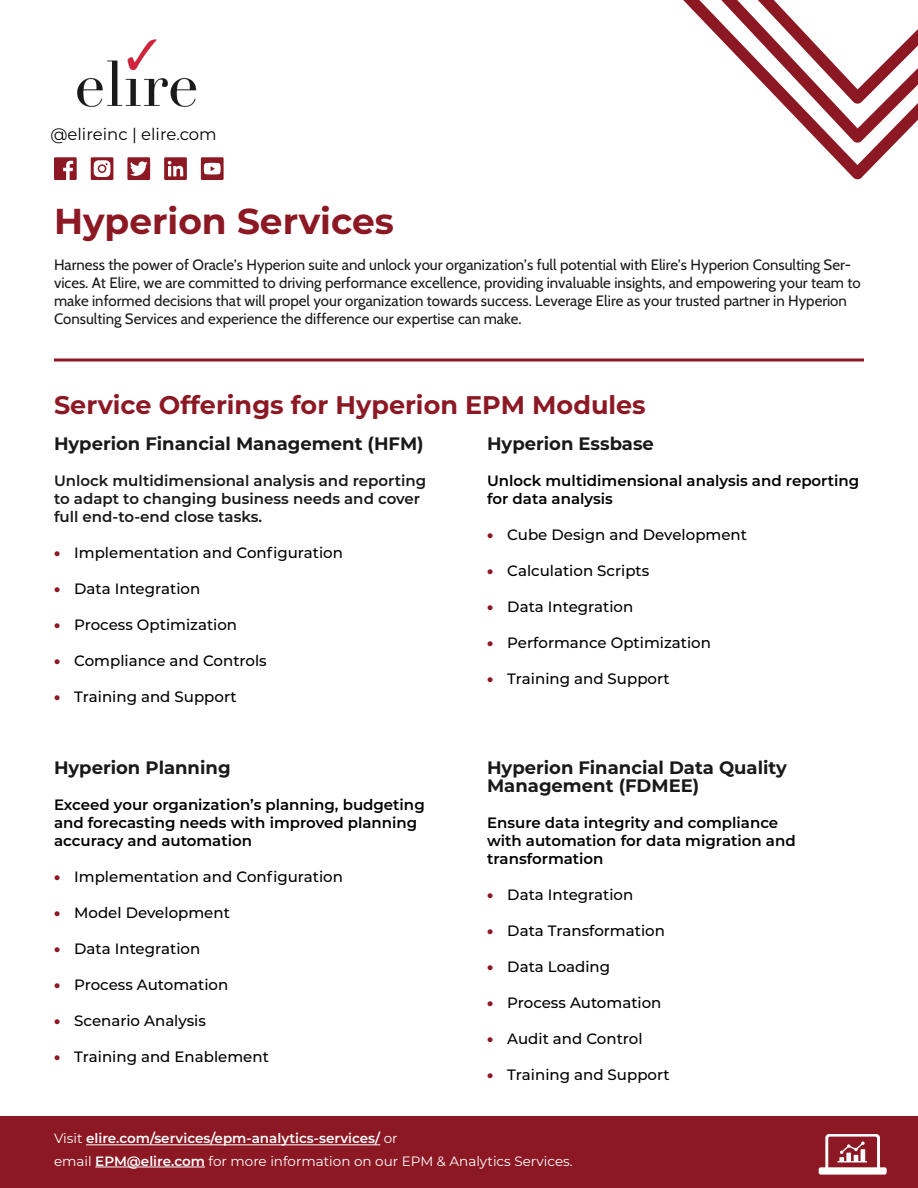
<style>
.page{position:relative;width:918px;height:1188px;background:#fff}
.page>*{position:absolute;margin:0;border:0;box-sizing:border-box;transform-origin:0 0}
.t1{font:700 36px "Montserrat";color:#8c1824}
.t2{font:700 25.5px "Montserrat";color:#8c1824}
.t3{font:700 18px/18px "Montserrat";color:#19191a}
.t4{font:16.5px "Montserrat";color:#000}
.t5{font:500 15px "Montserrat";color:#000}
.t6{font:15px/18px "Cabin";color:#19191a}
.t7{font:600 15px/18px "Montserrat";color:#000}
.t8{font:600 15px/18px "Montserrat";color:#19191a}
.t9{font:13.5px/22.2px "Montserrat";color:#fff}
.s1{font-weight:900;color:#8c1824}
.s2{font-weight:600}
</style>
<div class="page">
<div style="left:0;top:1116px;width:918px;height:72px;background:#8c1824"></div>
<svg style="left:683px;top:0;width:235px;height:179px"></svg>
<img style="left:77px;top:39px;width:120px;height:68px">
<svg style="left:54px;top:157px;width:23px;height:23px"></svg>
<svg style="left:91px;top:157px;width:22px;height:23px"></svg>
<svg style="left:127px;top:157px;width:23px;height:23px"></svg>
<svg style="left:164px;top:157px;width:23px;height:23px"></svg>
<svg style="left:201px;top:157px;width:23px;height:23px"></svg>
<hr style="left:86px;top:1145px;width:294px;height:1px;background:#fff">
<hr style="left:95px;top:1167px;width:110px;height:1px;background:#fff">
<svg style="left:819px;top:1134px;width:68px;height:41px"></svg>
<svg style="left:54px;top:358px;width:810px;height:4px"></svg>
<p class="t4" style="left:51px;top:123px;width:168px">@elireinc | elire.com</p>
<h1 class="t1" style="left:54px;top:195px;width:341px">Hyperion Services</h1>
<p class="t6" style="left:54px;top:255px;width:808px">Harness the power of Oracle’s Hyperion suite and unlock your organization’s full potential with Elire’s Hyperion Consulting Ser&shy;vices. At Elire, we are committed to driving performance excellence, providing invaluable insights, and empowering your team to make informed decisions that will propel your organization towards success. Leverage Elire as your trusted partner in Hyperion Consulting Services and experience the difference our expertise can make.</p>
<h2 class="t2" style="left:54px;top:387px;width:593px">Service Offerings for Hyperion EPM Modules</h2>
<p class="t3" style="left:54px;top:434px;width:371px">Hyperion Financial Management (HFM)</p>
<p class="t8" style="left:54px;top:471px;width:374px">Unlock multidimensional analysis and reporting to adapt to changing business needs and cover full end-to-end close tasks.</p>
<p class="t5" style="left:54px;top:542px;width:291px"><span class="s1">•</span> Implementation and Configuration</p>
<p class="t5" style="left:54px;top:578px;width:148px"><span class="s1">•</span> Data Integration</p>
<p class="t5" style="left:54px;top:614px;width:185px"><span class="s1">•</span> Process Optimization</p>
<p class="t5" style="left:54px;top:650px;width:214px"><span class="s1">•</span> Compliance and Controls</p>
<p class="t5" style="left:54px;top:686px;width:184px"><span class="s1">•</span> Training and Support</p>
<p class="t3" style="left:487px;top:434px;width:168px">Hyperion Essbase</p>
<p class="t7" style="left:487px;top:471px;width:374px">Unlock multidimensional analysis and reporting for data analysis</p>
<p class="t5" style="left:487px;top:524px;width:262px"><span class="s1">•</span> Cube Design and Development</p>
<p class="t5" style="left:487px;top:560px;width:164px"><span class="s1">•</span> Calculation Scripts</p>
<p class="t5" style="left:487px;top:596px;width:148px"><span class="s1">•</span> Data Integration</p>
<p class="t5" style="left:487px;top:632px;width:225px"><span class="s1">•</span> Performance Optimization</p>
<p class="t5" style="left:487px;top:668px;width:184px"><span class="s1">•</span> Training and Support</p>
<p class="t3" style="left:54px;top:758px;width:178px">Hyperion Planning</p>
<p class="t7" style="left:54px;top:795px;width:372px">Exceed your organization’s planning, budgeting and forecasting needs with improved planning accuracy and automation</p>
<p class="t5" style="left:54px;top:866px;width:291px"><span class="s1">•</span> Implementation and Configuration</p>
<p class="t5" style="left:54px;top:902px;width:177px"><span class="s1">•</span> Model Development</p>
<p class="t5" style="left:54px;top:938px;width:148px"><span class="s1">•</span> Data Integration</p>
<p class="t5" style="left:54px;top:974px;width:176px"><span class="s1">•</span> Process Automation</p>
<p class="t5" style="left:54px;top:1010px;width:154px"><span class="s1">•</span> Scenario Analysis</p>
<p class="t5" style="left:54px;top:1046px;width:216px"><span class="s1">•</span> Training and Enablement</p>
<p class="t3" style="left:487px;top:758px;width:301px">Hyperion Financial Data Quality<br>Management (FDMEE)</p>
<p class="t7" style="left:487px;top:813px;width:310px">Ensure data integrity and compliance with automation for data migration and transformation</p>
<p class="t5" style="left:487px;top:884px;width:148px"><span class="s1">•</span> Data Integration</p>
<p class="t5" style="left:487px;top:920px;width:179px"><span class="s1">•</span> Data Transformation</p>
<p class="t5" style="left:487px;top:956px;width:125px"><span class="s1">•</span> Data Loading</p>
<p class="t5" style="left:487px;top:992px;width:176px"><span class="s1">•</span> Process Automation</p>
<p class="t5" style="left:487px;top:1028px;width:157px"><span class="s1">•</span> Audit and Control</p>
<p class="t5" style="left:487px;top:1064px;width:184px"><span class="s1">•</span> Training and Support</p>
<p class="t9" style="left:54px;top:1127px;width:520px">Visit <span class="s2">elire.com/services/epm-analytics-services/</span> or<br>email <span class="s2">EPM@elire.com</span> for more information on our EPM &amp; Analytics Services.</p>
</div>
